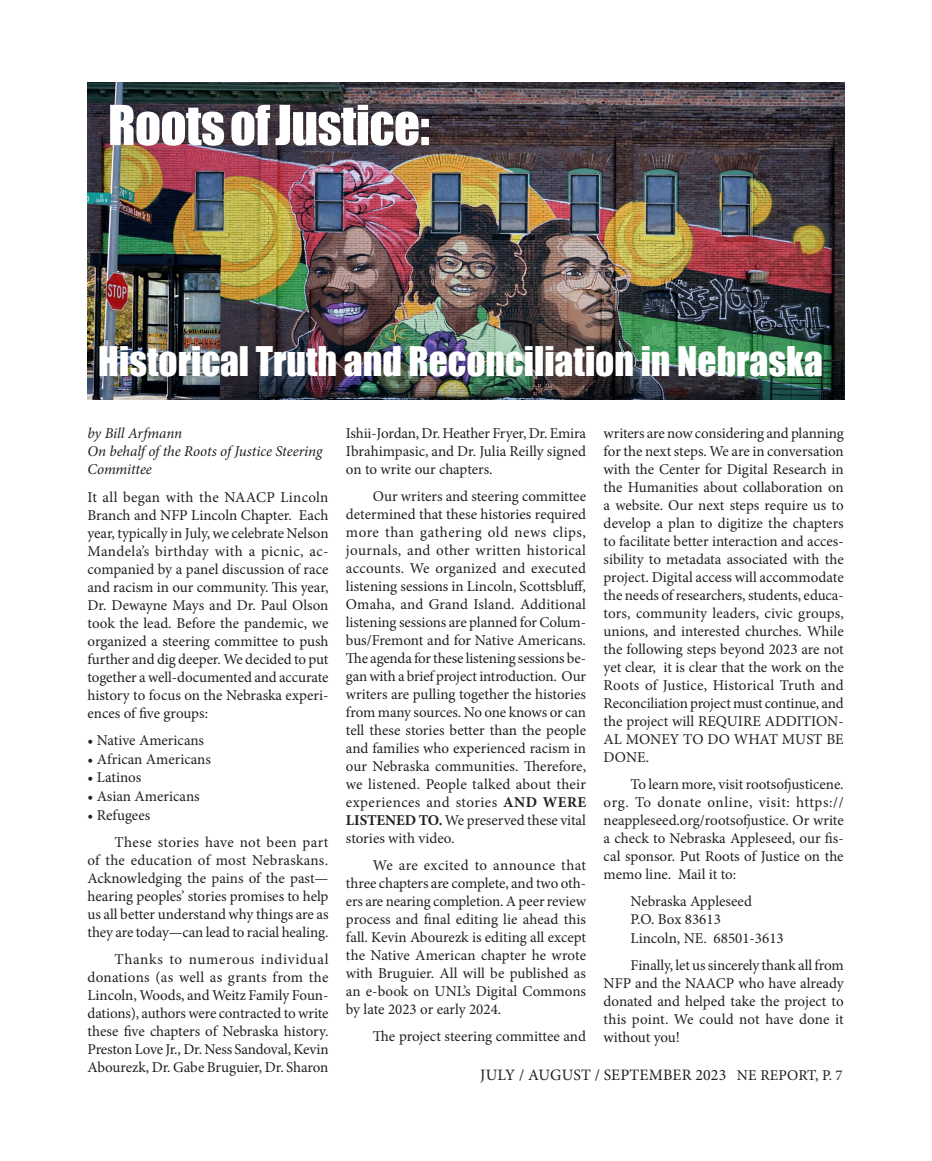
<style>
.page{position:relative;width:932px;height:1161px;background:#fff}
.page>*{position:absolute;margin:0;border:0;box-sizing:border-box;transform-origin:0 0}
.Body_text{font:51px "Impact";letter-spacing:-.01em;color:#fff}
.Body_text-2{font:37.5px "Impact";color:#fff}
.t1{font:15.9px "Minion Pro";letter-spacing:.01em;color:#231f20}
.Body_text-3{font:15px/18px "Minion Pro";color:#231f20;text-align:justify}
.Body_text-4{font:italic 15px/18px "Minion Pro";letter-spacing:-.01em;color:#231f20}
.s1{font-weight:700}
.s2{font-size:15px}
</style>
<div class="page">
<img style="left:88px;top:82px;width:756px;height:317px">
<p class="Body_text" style="left:108px;top:86px;width:323px">Roots of Justice:</p>
<p class="Body_text-2" style="left:98px;top:333px;width:726px">Historical Truth and Reconciliation in Nebraska</p>
<p class="Body_text-4" style="left:87px;top:424px;width:236px">by Bill Arfmann<br>On behalf of the Roots of Justice Steering<br>Committee</p>
<p class="Body_text-3" style="left:87px;top:489px;width:242px">It all began with the NAACP Lincoln Branch and NFP Lincoln Chapter. Each year, typically in July, we celebrate Nelson Mandela’s birthday with a picnic, ac&shy;companied by a panel discussion of race and racism in our community. This year, Dr. Dewayne Mays and Dr. Paul Olson took the lead. Before the pandemic, we organized a steering committee to push further and dig deeper. We decided to put together a well-documented and accurate history to focus on the Nebraska experi&shy;ences of five groups:</p>
<p class="Body_text-3" style="left:87px;top:732px;width:118px">• Native Americans</p>
<p class="Body_text-3" style="left:87px;top:750px;width:125px">• African Americans</p>
<p class="Body_text-3" style="left:87px;top:769px;width:55px">• Latinos</p>
<p class="Body_text-3" style="left:87px;top:787px;width:114px">• Asian Americans</p>
<p class="Body_text-3" style="left:87px;top:806px;width:64px">• Refugees</p>
<p class="Body_text-3" style="left:87px;top:833px;width:242px;text-indent:27px">These stories have not been part of the education of most Nebraskans.<br>Acknowledging the pains of the past— hearing peoples’ stories promises to help us all better understand why things are as they are today—can lead to racial healing.</p>
<p class="Body_text-3" style="left:87px;top:950px;width:242px;text-indent:27px">Thanks to numerous individual donations (as well as grants from the Lincoln, Woods, and Weitz Family Foun&shy;dations), authors were contracted to write these five chapters of Nebraska history.<br>Preston Love Jr., Dr. Ness Sandoval, Kevin Abourezk, Dr. Gabe Bruguier, Dr. Sharon</p>
<p class="Body_text-3" style="left:346px;top:424px;width:242px">Ishii-Jordan, Dr. Heather Fryer, Dr. Emira Ibrahimpasic, and Dr. Julia Reilly signed on to write our chapters.</p>
<p class="Body_text-3" style="left:346px;top:487px;width:242px;text-indent:27px">Our writers and steering committee determined that these histories required more than gathering old news clips, journals, and other written historical accounts. We organized and executed listening sessions in Lincoln, Scottsbluff, Omaha, and Grand Island. Additional listening sessions are planned for Colum&shy;bus/Fremont and for Native Americans.<br>The agenda for these listening sessions be&shy;gan with a brief project introduction. Our writers are pulling together the histories from many sources. No one knows or can tell these stories better than the people and families who experienced racism in our Nebraska communities. Therefore, we listened. People talked about their experiences and stories <span class="s1">AND WERE LISTENED TO.</span> We preserved these vital stories with video.</p>
<p class="Body_text-3" style="left:346px;top:856px;width:242px;text-indent:27px">We are excited to announce that three chapters are complete, and two oth&shy;ers are nearing completion. A peer review process and final editing lie ahead this fall. Kevin Abourezk is editing all except the Native American chapter he wrote with Bruguier. All will be published as an e-book on UNL’s Digital Commons by late 2023 or early 2024.</p>
<p class="Body_text-3" style="left:373px;top:1027px;width:214px">The project steering committee and</p>
<p class="Body_text-3" style="left:603px;top:424px;width:242px">writers are now considering and planning for the next steps. We are in conversation with the Center for Digital Research in the Humanities about collaboration on a website. Our next steps require us to develop a plan to digitize the chapters to facilitate better interaction and acces&shy;sibility to metadata associated with the project. Digital access will accommodate the needs of researchers, students, educa&shy;tors, community leaders, civic groups, unions, and interested churches. While the following steps beyond 2023 are not yet clear, it is clear that the work on the Roots of Justice, Historical Truth and Reconciliation project must continue, and the project will REQUIRE ADDITION-AL MONEY TO DO WHAT MUST BE DONE.</p>
<p class="Body_text-3" style="left:603px;top:775px;width:242px;text-indent:27px">To learn more, visit rootsofjusticene. org. To donate online, visit: https:// neappleseed.org/rootsofjustice. Or write a check to Nebraska Appleseed, our fis&shy;cal sponsor. Put Roots of Justice on the memo line. Mail it to:</p>
<p class="Body_text-3" style="left:630px;top:892px;width:123px">Nebraska Appleseed</p>
<p class="Body_text-3" style="left:630px;top:910px;width:92px">P.O. Box 83613</p>
<p class="Body_text-3" style="left:630px;top:929px;width:155px">Lincoln, NE. 68501-3613</p>
<p class="Body_text-3" style="left:603px;top:956px;width:242px;text-indent:27px">Finally, let us sincerely thank all from NFP and the NAACP who have already donated and helped take the project to this point. We could not have done it without you!</p>
<p class="t1" style="left:480px;top:1065px;width:364px">JULY / AUGUST / SEPTEMBER 2023 <span class="s2">NE REPORT, P. 7</span></p>
</div>
